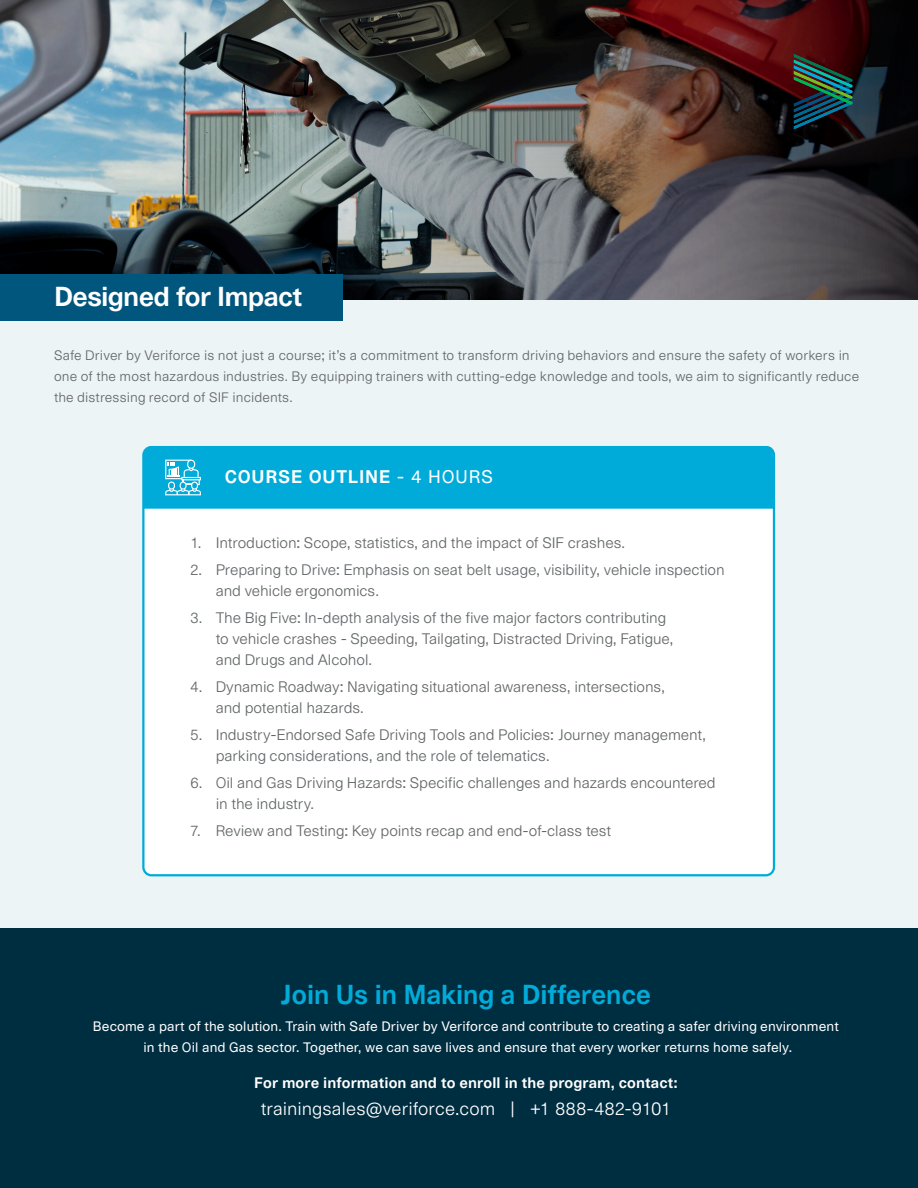
<style>
.page{position:relative;width:918px;height:1188px;background:#fff}
.page>*{position:absolute;margin:0;border:0;box-sizing:border-box;transform-origin:0 0}
.subhead{font:600 27px "Cern";letter-spacing:-.015em;color:#00abd9}
.subhead-2{font:700 27px "Cern";letter-spacing:-.025em;color:#fff}
.subhead-3{font:18px "Cern";color:#fff}
.subhead-4{font:700 18px "Cern";letter-spacing:.06em;color:#fff}
.t1{font:15px/21px "Cern";letter-spacing:-.01em;color:#636769}
.subhead-5{font:700 15px "Cern";letter-spacing:.005em;color:#fff}
.subhead-6{font:13.5px/21px "Cern";letter-spacing:.005em;color:#636669}
.subhead-7{font:500 13.5px/21px "Cern";color:#fff;text-align:center}
.s1{font-weight:500}
</style>
<div class="page">
<div style="left:0;top:0;width:918px;height:935px;background:#edf4f6"></div>
<img style="left:0;top:0;width:918px;height:300px">
<div style="left:0;top:928px;width:918px;height:260px;background:#002e41"></div>
<div style="left:143px;top:447px;width:631px;height:428px;background:#fff;border-radius:8px"></div>
<div style="left:143px;top:446px;width:632px;height:63px;background:#00abd9"></div>
<div style="left:0;top:274px;width:342px;height:47px;background:#00567d"></div>
<img style="left:794px;top:54px;width:59px;height:75px">
<p class="subhead-2" style="left:54px;top:279px;width:250px">Designed for Impact</p>
<p class="subhead-6" style="left:54px;top:345px;width:807px">Safe Driver by Veriforce is not just a course; it’s a commitment to transform driving behaviors and ensure the safety of workers in one of the most hazardous industries. By equipping trainers with cutting-edge knowledge and tools, we aim to significantly reduce the distressing record of SIF incidents.</p>
<p class="subhead-4" style="left:225px;top:465px;width:270px">COURSE OUTLINE <span class="s1">- 4 HOURS</span></p>
<p class="t1" style="left:190px;top:532px;width:436px">1. Introduction: Scope, statistics, and the impact of SIF crashes.</p>
<p class="t1" style="left:216px;top:559px;width:510px;text-indent:-26px">2. Preparing to Drive: Emphasis on seat belt usage, visibility, vehicle inspection and vehicle ergonomics.</p>
<p class="t1" style="left:216px;top:607px;width:459px;text-indent:-26px">3. The Big Five: In-depth analysis of the five major factors contributing to vehicle crashes - Speeding, Tailgating, Distracted Driving, Fatigue, and Drugs and Alcohol.</p>
<p class="t1" style="left:216px;top:676px;width:451px;text-indent:-26px">4. Dynamic Roadway: Navigating situational awareness, intersections, and potential hazards.</p>
<p class="t1" style="left:216px;top:724px;width:492px;text-indent:-26px">5. Industry-Endorsed Safe Driving Tools and Policies: Journey management, parking considerations, and the role of telematics.</p>
<p class="t1" style="left:216px;top:772px;width:502px;text-indent:-26px">6. Oil and Gas Driving Hazards: Specific challenges and hazards encountered in the industry.</p>
<p class="t1" style="left:190px;top:820px;width:423px">7. Review and Testing: Key points recap and end-of-class test</p>
<p class="subhead" style="left:281px;top:977px;width:372px">Join Us in Making a Difference</p>
<p class="subhead-7" style="left:93px;top:1015px;width:748px">Become a part of the solution. Train with Safe Driver by Veriforce and contribute to creating a safer driving environment in the Oil and Gas sector. Together, we can save lives and ensure that every worker returns home safely.</p>
<p class="subhead-5" style="left:254px;top:1073px;width:425px">For more information and to enroll in the program, contact:</p>
<p class="subhead-3" style="left:261px;top:1097px;width:412px">trainingsales@veriforce.com | +1 888-482-9101</p>
</div>
